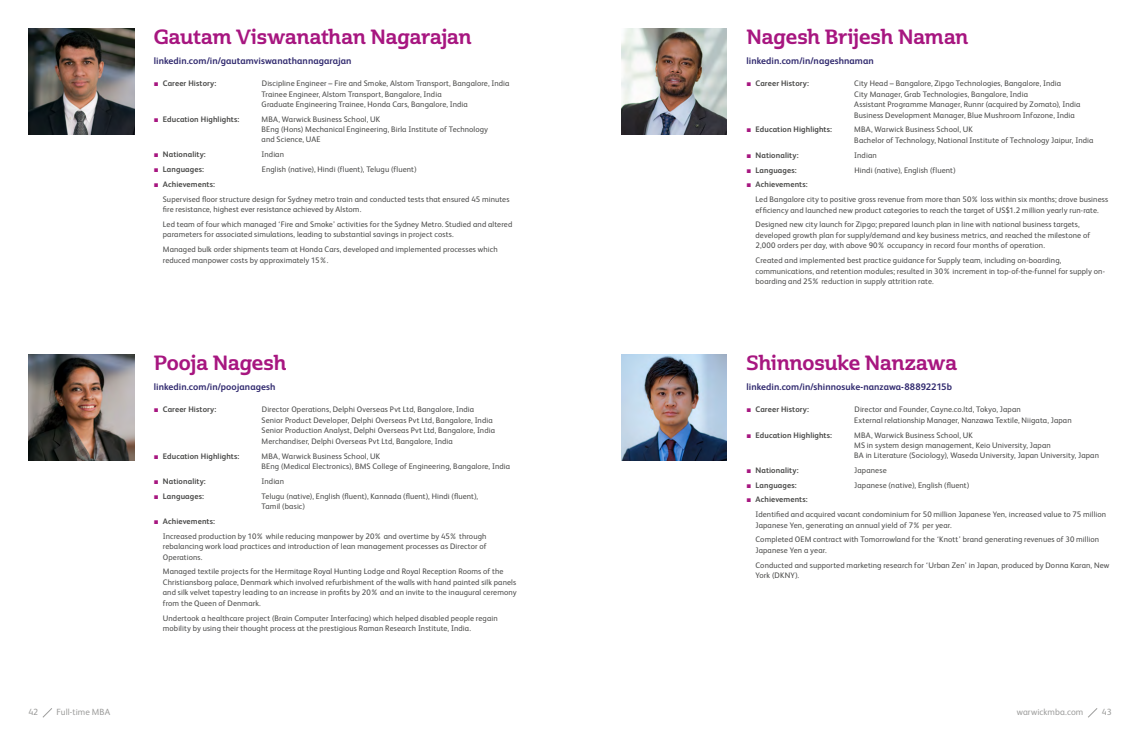
<style>
.page{position:relative;width:1140px;height:743px;background:#fff}
.page>*{position:absolute;margin:0;border:0;box-sizing:border-box;transform-origin:0 0}
.t1{font:20px "Cabrito Semi Nor Bol";letter-spacing:-.01em;color:#a71680}
.t2{font:700 9.5px "FS Albert";letter-spacing:.005em;color:#312a6f}
.t3{font:9px "FS Albert";letter-spacing:.005em;color:#9d9d9c}
.t4{font:8px/10.5px "FS Albert";letter-spacing:.015em;color:#4a4a49}
.t5{font:700 8px "FS Albert";letter-spacing:.01em;color:#4a4a49}
.s1{font-family:"Arial";font-weight:400;color:#a71680}
.s2{font-family:"Arial";color:#a71680}
.s3{font-weight:700}
</style>
<div class="page">
<img style="left:621px;top:28px;width:106px;height:106px">
<img style="left:621px;top:354px;width:106px;height:106px">
<img style="left:28px;top:28px;width:106px;height:106px">
<img style="left:28px;top:354px;width:106px;height:106px">
<svg style="left:1088px;top:708px;width:9px;height:10px"></svg>
<svg style="left:42px;top:708px;width:10px;height:10px"></svg>
<h1 class="t1" style="left:154px;top:24px;width:319px">Gautam Viswanathan Nagarajan</h1>
<p class="t2" style="left:154px;top:54px;width:199px">linkedin.com/in/gautamviswanathannagarajan</p>
<p class="t5" style="left:154px;top:78px;width:64px"><span class="s1">■</span> Career History:</p>
<p class="t4" style="left:261px;top:78px;width:249px">Discipline Engineer – Fire and Smoke, Alstom Transport, Bangalore, India<br>Trainee Engineer, Alstom Transport, Bangalore, India<br>Graduate Engineering Trainee, Honda Cars, Bangalore, India</p>
<p class="t5" style="left:154px;top:114px;width:87px"><span class="s1">■</span> Education Highlights:</p>
<p class="t4" style="left:261px;top:114px;width:228px;line-height:10.2px">MBA, Warwick Business School, UK<br>BEng (Hons) Mechanical Engineering, Birla Institute of Technology and Science, UAE</p>
<p class="t5" style="left:154px;top:149px;width:54px"><span class="s1">■</span> Nationality:</p>
<p class="t4" style="left:261px;top:149px;width:24px">Indian</p>
<p class="t5" style="left:154px;top:164px;width:52px"><span class="s1">■</span> Languages:</p>
<p class="t4" style="left:262px;top:164px;width:156px">English (native), Hindi (fluent), Telugu (fluent)</p>
<p class="t4" style="left:163px;top:176px;width:348px;line-height:14.8px;text-indent:-9px"><span class="s2">■</span> <span class="s3">Achievements:<br></span>Supervised floor structure design for Sydney metro train and conducted tests that ensured 45 minutes</p>
<p class="t4" style="left:163px;top:201px;width:351px;line-height:14.8px">fire resistance, highest ever resistance achieved by Alstom.<br>Led team of four which managed ‘Fire and Smoke’ activities for the Sydney Metro. Studied and altered</p>
<p class="t4" style="left:163px;top:227px;width:336px;line-height:14.8px">parameters for associated simulations, leading to substantial savings in project costs.<br>Managed bulk order shipments team at Honda Cars, developed and implemented processes which</p>
<p class="t4" style="left:163px;top:254px;width:167px">reduced manpower costs by approximately 15%.</p>
<h1 class="t1" style="left:154px;top:350px;width:134px">Pooja Nagesh</h1>
<p class="t2" style="left:154px;top:380px;width:123px">linkedin.com/in/poojanagesh</p>
<p class="t5" style="left:154px;top:404px;width:64px"><span class="s1">■</span> Career History:</p>
<p class="t4" style="left:261px;top:404px;width:235px">Director Operations, Delphi Overseas Pvt Ltd, Bangalore, India Senior Product Developer, Delphi Overseas Pvt Ltd, Bangalore, India Senior Production Analyst, Delphi Overseas Pvt Ltd, Bangalore, India Merchandiser, Delphi Overseas Pvt Ltd, Bangalore, India</p>
<p class="t5" style="left:154px;top:450px;width:87px"><span class="s1">■</span> Education Highlights:</p>
<p class="t4" style="left:261px;top:450px;width:250px">MBA, Warwick Business School, UK<br>BEng (Medical Electronics), BMS College of Engineering, Bangalore, India</p>
<p class="t5" style="left:154px;top:475px;width:54px"><span class="s1">■</span> Nationality:</p>
<p class="t4" style="left:261px;top:475px;width:24px">Indian</p>
<p class="t5" style="left:154px;top:490px;width:52px"><span class="s1">■</span> Languages:</p>
<p class="t4" style="left:261px;top:490px;width:218px">Telugu (native), English (fluent), Kannada (fluent), Hindi (fluent),<br>Tamil (basic)</p>
<p class="t4" style="left:163px;top:513px;width:325px;line-height:14.8px;text-indent:-9px"><span class="s2">■</span> <span class="s3">Achievements:<br></span>Increased production by 10% while reducing manpower by 20% and overtime by 45% through</p>
<p class="t4" style="left:163px;top:541px;width:325px">rebalancing work load practices and introduction of lean management processes as Director of<br>Operations.</p>
<p class="t4" style="left:163px;top:566px;width:355px">Managed textile projects for the Hermitage Royal Hunting Lodge and Royal Reception Rooms of the Christiansborg palace, Denmark which involved refurbishment of the walls with hand painted silk panels and silk velvet tapestry leading to an increase in profits by 20% and an invite to the inaugural ceremony from the Queen of Denmark.</p>
<p class="t4" style="left:163px;top:612px;width:336px">Undertook a healthcare project (Brain Computer Interfacing) which helped disabled people regain mobility by using their thought process at the prestigious Raman Research Institute, India.</p>
<h1 class="t1" style="left:746px;top:24px;width:223px">Nagesh Brijesh Naman</h1>
<p class="t2" style="left:746px;top:54px;width:129px">linkedin.com/in/nageshnaman</p>
<p class="t5" style="left:746px;top:78px;width:64px"><span class="s1">■</span> Career History:</p>
<p class="t4" style="left:854px;top:78px;width:228px">City Head – Bangalore, Zipgo Technologies, Bangalore, India<br>City Manager, Grab Technologies, Bangalore, India<br>Assistant Programme Manager, Runnr (acquired by Zomato), India Business Development Manager, Blue Mushroom Infozone, India</p>
<p class="t5" style="left:746px;top:124px;width:87px"><span class="s1">■</span> Education Highlights:</p>
<p class="t4" style="left:854px;top:124px;width:241px">MBA, Warwick Business School, UK<br>Bachelor of Technology, National Institute of Technology Jaipur, India</p>
<p class="t5" style="left:746px;top:150px;width:54px"><span class="s1">■</span> Nationality:</p>
<p class="t4" style="left:854px;top:149px;width:24px">Indian</p>
<p class="t5" style="left:746px;top:164px;width:52px"><span class="s1">■</span> Languages:</p>
<p class="t4" style="left:854px;top:164px;width:103px">Hindi (native), English (fluent)</p>
<p class="t4" style="left:755px;top:177px;width:354px;line-height:14.8px;text-indent:-9px"><span class="s2">■</span> <span class="s3">Achievements:<br></span>Led Bangalore city to positive gross revenue from more than 50% loss within six months; drove business</p>
<p class="t4" style="left:755px;top:202px;width:345px;line-height:14.8px">efficiency and launched new product categories to reach the target of US$1.2 million yearly run-rate.<br>Designed new city launch for Zipgo; prepared launch plan in line with national business targets,</p>
<p class="t4" style="left:755px;top:229px;width:336px">developed growth plan for supply/demand and key business metrics, and reached the milestone of<br>2,000 orders per day, with above 90% occupancy in record four months of operation.</p>
<p class="t4" style="left:755px;top:255px;width:351px">Created and implemented best practice guidance for Supply team, including on-boarding, communications, and retention modules; resulted in 30% increment in top-of-the-funnel for supply on&shy;boarding and 25% reduction in supply attrition rate.</p>
<h1 class="t1" style="left:746px;top:350px;width:212px">Shinnosuke Nanzawa</h1>
<p class="t2" style="left:746px;top:380px;width:207px">linkedin.com/in/shinnosuke-nanzawa-88892215b</p>
<p class="t5" style="left:746px;top:404px;width:64px"><span class="s1">■</span> Career History:</p>
<p class="t4" style="left:854px;top:404px;width:219px">Director and Founder, Cayne.co.ltd, Tokyo, Japan<br>External relationship Manager, Nanzawa Textile, Niigata, Japan</p>
<p class="t5" style="left:746px;top:429px;width:87px"><span class="s1">■</span> Education Highlights:</p>
<p class="t4" style="left:854px;top:429px;width:246px;line-height:10.2px">MBA, Warwick Business School, UK<br>MS in system design management, Keio University, Japan<br>BA in Literature (Sociology), Waseda University, Japan University, Japan</p>
<p class="t5" style="left:746px;top:464px;width:54px"><span class="s1">■</span> Nationality:</p>
<p class="t4" style="left:854px;top:464px;width:34px">Japanese</p>
<p class="t5" style="left:746px;top:479px;width:52px"><span class="s1">■</span> Languages:</p>
<p class="t4" style="left:854px;top:479px;width:116px">Japanese (native), English (fluent)</p>
<p class="t4" style="left:755px;top:492px;width:352px;line-height:14.8px;text-indent:-9px"><span class="s2">■</span> <span class="s3">Achievements:<br></span>Identified and acquired vacant condominium for 50 million Japanese Yen, increased value to 75 million</p>
<p class="t4" style="left:755px;top:517px;width:345px;line-height:14.8px">Japanese Yen, generating an annual yield of 7% per year.<br>Completed OEM contract with Tomorrowland for the ‘Knott’ brand generating revenues of 30 million</p>
<p class="t4" style="left:755px;top:542px;width:355px;line-height:14.8px">Japanese Yen a year.<br>Conducted and supported marketing research for ‘Urban Zen’ in Japan, produced by Donna Karan, New</p>
<p class="t4" style="left:755px;top:570px;width:45px">York (DKNY).</p>
<p class="t3" style="left:28px;top:706px;width:11px">42</p>
<p class="t3" style="left:57px;top:706px;width:55px">Full-time MBA</p>
<p class="t3" style="left:1016px;top:706px;width:68px">warwickmba.com</p>
<p class="t3" style="left:1101px;top:706px;width:11px">43</p>
</div>
